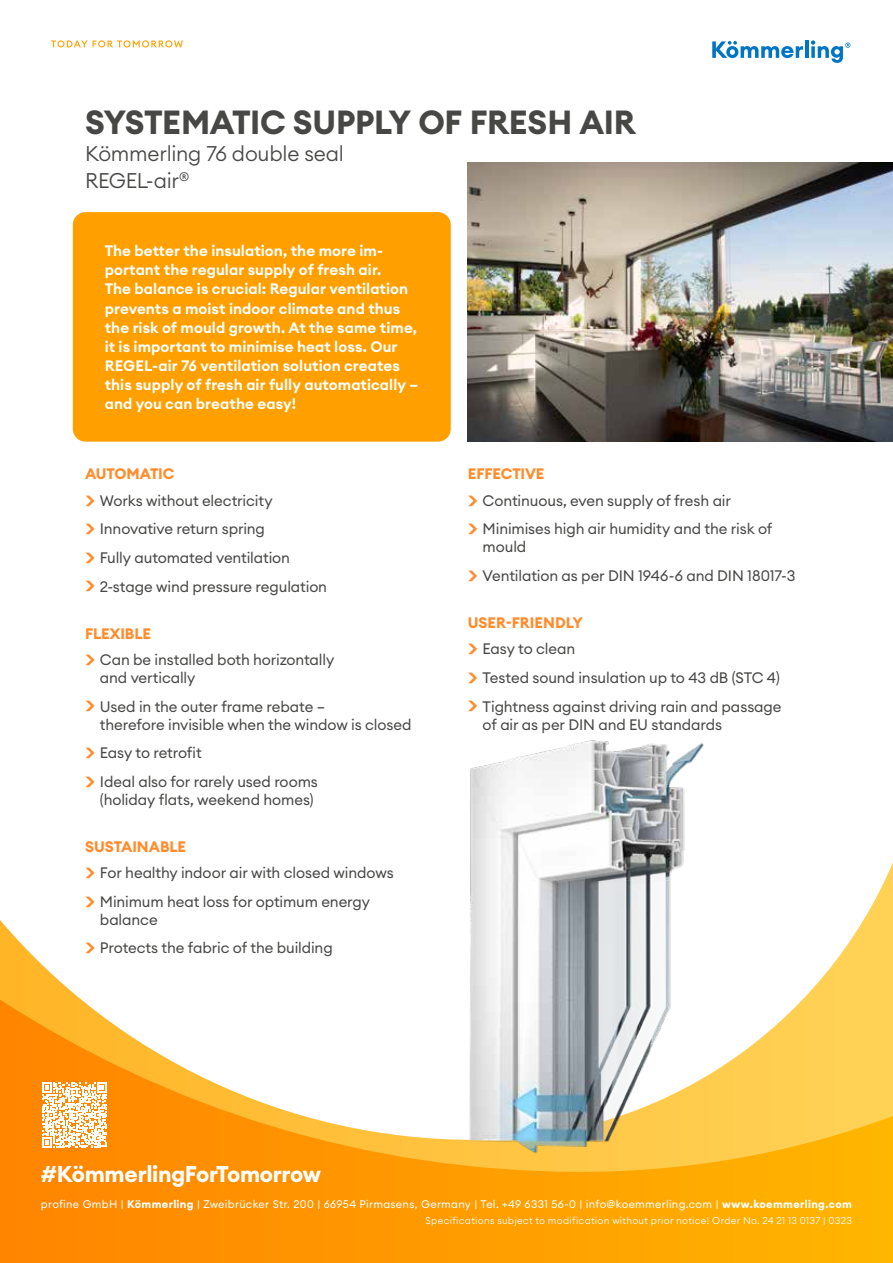
<style>
.page{position:relative;width:893px;height:1263px;background:#fff}
.page>*{position:absolute;margin:0;border:0;box-sizing:border-box;transform-origin:0 0}
.t1{font:700 33px "Euclid Circular A";letter-spacing:-.01em;color:#474746}
.t2{font:700 22.5px "Euclid Circular A";letter-spacing:-.015em;color:#fff}
.t3{font:300 21px/27px "Euclid Circular A";letter-spacing:-.01em;color:#474746}
.t4{font:15px/28.7px "Euclid Circular A";letter-spacing:-.01em;color:#474746}
.t5{font:600 15px/19.2px "Euclid Circular A";letter-spacing:.005em;color:#fff}
.t6{font:700 15px/26.5px "Euclid Circular A";color:#ff8c2c}
.t7{font:10.95px "Euclid Circular A";letter-spacing:.025em;color:#fff}
.t8{font:300 9.75px "Euclid Circular A";letter-spacing:.03em;color:#fff}
.s1{font-weight:700;color:#ff8c2c}
.s2{font-weight:600;font-size:21px;color:#ff8c2c}
.s3{font-weight:600;font-size:21px}
.s4{font-weight:400;color:#474746}
.s5{font-weight:700}
</style>
<div class="page">
<svg style="left:0;top:862px;width:893px;height:137px"></svg>
<svg style="left:0;top:999px;width:893px;height:264px;background:#ffac2f"></svg>
<img style="left:468px;top:162px;width:425px;height:280px">
<div style="left:73px;top:212px;width:378px;height:230px;background:#ffa000;border-radius:13px"></div>
<svg style="left:712px;top:41px;width:91px;height:17px"></svg>
<hr style="left:805px;top:41px;width:3px;height:17px;background:#0075c5">
<svg style="left:811px;top:40px;width:39px;height:23px"></svg>
<svg style="left:51px;top:40px;width:36px;height:7px"></svg>
<svg style="left:93px;top:40px;width:90px;height:7px"></svg>
<img style="left:317px;top:740px;width:511px;height:491px">
<svg style="left:42px;top:1083px;width:65px;height:65px"></svg>
<h1 class="t1" style="left:85px;top:101px;width:552px">SYSTEMATIC SUPPLY OF FRESH AIR</h1>
<h3 class="t3" style="left:85px;top:140px;width:260px">Kömmerling 76 double seal<br>REGEL-air<sup>®</sup></h3>
<p class="t5" style="left:105px;top:241px;width:315px">The better the insulation, the more im&shy;portant the regular supply of fresh air.<br>The balance is crucial: Regular ventilation prevents a moist indoor climate and thus the risk of mould growth. At the same time, it is important to minimise heat loss. Our REGEL-air 76 ventilation solution creates this supply of fresh air fully automatically – and you can breathe easy!</p>
<p class="t4" style="left:85px;top:461px;width:189px;line-height:26.5px"><span class="s1">AUTOMATIC<br></span><span class="s2">&gt;</span> Works without electricity</p>
<p class="t4" style="left:85px;top:515px;width:244px"><span class="s2">&gt;</span> Innovative return spring<br><span class="s2">&gt;</span> Fully automated ventilation<br><span class="s2">&gt;</span> 2-stage wind pressure regulation</p>
<p class="t4" style="left:85px;top:620px;width:251px;line-height:26.5px"><span class="s1">FLEXIBLE<br></span><span class="s2">&gt;</span> Can be installed both horizontally</p>
<p class="t4" style="left:85px;top:663px;width:242px;text-indent:15px">and vertically<br><span class="s2">&gt;</span> Used in the outer frame rebate –</p>
<p class="t4" style="left:85px;top:710px;width:328px;text-indent:15px">therefore invisible when the window is closed <span class="s2">&gt;</span> Easy to retrofit<br><span class="s2">&gt;</span> Ideal also for rarely used rooms</p>
<p class="t4" style="left:100px;top:785px;width:215px">(holiday flats, weekend homes)</p>
<p class="t4" style="left:85px;top:833px;width:310px;line-height:26.5px"><span class="s1">SUSTAINABLE<br></span><span class="s2">&gt;</span> For healthy indoor air with closed windows</p>
<p class="t4" style="left:100px;top:892px;width:272px;line-height:18px;text-indent:-15px"><span class="s2">&gt;</span> Minimum heat loss for optimum energy balance</p>
<p class="t4" style="left:85px;top:934px;width:249px"><span class="s2">&gt;</span> Protects the fabric of the building</p>
<p class="t4" style="left:468px;top:461px;width:265px;line-height:26.5px"><span class="s1">EFFECTIVE<br></span><span class="s2">&gt;</span> Continuous, even supply of fresh air</p>
<p class="t4" style="left:483px;top:520px;width:291px;line-height:18px;text-indent:-15px"><span class="s2">&gt;</span> Minimises high air humidity and the risk of mould</p>
<p class="t4" style="left:468px;top:561px;width:329px"><span class="s2">&gt;</span> Ventilation as per DIN 1946-6 and DIN 18017-3</p>
<p class="t6" style="left:468px;top:609px;width:117px">USER-FRIENDLY <span class="s3">&gt;</span> <span class="s4">Easy to clean</span></p>
<p class="t4" style="left:468px;top:663px;width:315px"><span class="s2">&gt;</span> Tested sound insulation up to 43 dB (STC 4) <span class="s2">&gt;</span> Tightness against driving rain and passage</p>
<p class="t4" style="left:483px;top:710px;width:241px">of air as per DIN and EU standards</p>
<h2 class="t2" style="left:41px;top:1159px;width:282px">#KömmerlingForTomorrow</h2>
<p class="t7" style="left:41px;top:1197px;width:813px">profine GmbH | <span class="s5">Kömmerling</span> | Zweibrücker Str. 200 | 66954 Pirmasens, Germany | Tel. +49 6331 56-0 | info@koemmerling.com | <span class="s5">www.koemmerling.com</span></p>
<p class="t8" style="left:426px;top:1214px;width:428px">Specifications subject to modification without prior notice! Order No. 24 21 13 0137 | 0323</p>
</div>
